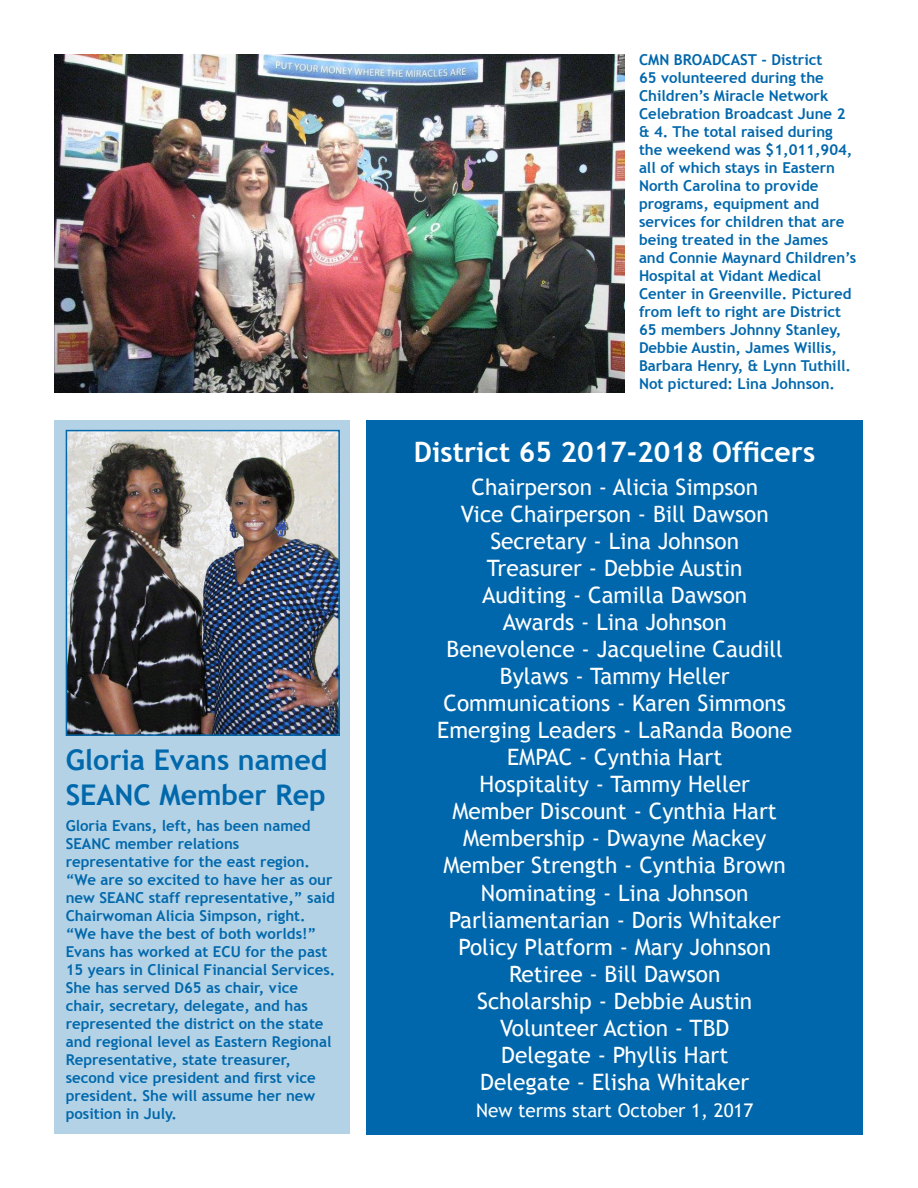
<style>
.page{position:relative;width:918px;height:1188px;background:#fff}
.page>*{position:absolute;margin:0;border:0;box-sizing:border-box;transform-origin:0 0}
.t1{font:700 28.5px "Trebuchet MS";color:#0168ab}
.t2{font:700 28.2px "Trebuchet MS";color:#fff}
.t3{font:22.5px "Trebuchet MS";color:#fff}
.t4{font:18.75px "Trebuchet MS";color:#fff}
.t5{font:700 15px/18px "Trebuchet MS";color:#0168ab}
.t6{font:700 15px/18px "Trebuchet MS";color:#0067ac}
</style>
<div class="page">
<div style="left:366px;top:420px;width:497px;height:714px;background:#0067ac"></div>
<img style="left:54px;top:54px;width:570px;height:338px">
<div style="left:55px;top:420px;width:295px;height:713px;background:#b3d2e6"></div>
<img style="left:69px;top:433px;width:268px;height:300px">
<div style="left:66px;top:430px;width:274px;height:306px;border:2px solid #0168ab"></div>
<p class="t1" style="left:66px;top:742px;width:263px">Gloria Evans named</p>
<p class="t1" style="left:66px;top:777px;width:262px">SEANC Member Rep</p>
<p class="t5" style="left:66px;top:816px;width:246px">Gloria Evans, left, has been named</p>
<p class="t5" style="left:66px;top:834px;width:271px">SEANC member relations representative for the east region. “We are so excited to have her as our new SEANC staff representative,” said Chairwoman Alicia Simpson, right. “We have the best of both worlds!” Evans has worked at ECU for the past 15 years in Clinical Financial Services.<br>She has served D65 as chair, vice chair, secretary, delegate, and has represented the district on the state and regional level as Eastern Regional Representative, state treasurer, second vice president and first vice president. She will assume her new position in July.</p>
<p class="t6" style="left:639px;top:51px;width:219px">CMN BROADCAST - District<br>65 volunteered during the<br>Children’s Miracle Network<br>Celebration Broadcast June 2 &amp; 4. The total raised during the weekend was $1,011,904, all of which stays in Eastern<br>North Carolina to provide programs, equipment and services for children that are being treated in the James and Connie Maynard Children’s<br>Hospital at Vidant Medical<br>Center in Greenville. Pictured from left to right are District<br>65 members Johnny Stanley,<br>Debbie Austin, James Willis,<br>Barbara Henry, &amp; Lynn Tuthill.<br>Not pictured: Lina Johnson.</p>
<p class="t2" style="left:414px;top:435px;width:403px">District 65 2017-2018 Officers</p>
<p class="t3" style="left:471px;top:473px;width:288px">Chairperson - Alicia Simpson</p>
<p class="t3" style="left:461px;top:500px;width:310px">Vice Chairperson - Bill Dawson</p>
<p class="t3" style="left:490px;top:527px;width:250px">Secretary - Lina Johnson</p>
<p class="t3" style="left:487px;top:555px;width:257px">Treasurer - Debbie Austin</p>
<p class="t3" style="left:482px;top:582px;width:267px">Auditing - Camilla Dawson</p>
<p class="t3" style="left:503px;top:609px;width:226px">Awards - Lina Johnson</p>
<p class="t3" style="left:447px;top:636px;width:338px">Benevolence - Jacqueline Caudill</p>
<p class="t3" style="left:500px;top:663px;width:231px">Bylaws - Tammy Heller</p>
<p class="t3" style="left:443px;top:690px;width:344px">Communications - Karen Simmons</p>
<p class="t3" style="left:437px;top:717px;width:357px">Emerging Leaders - LaRanda Boone</p>
<p class="t3" style="left:507px;top:744px;width:217px">EMPAC - Cynthia Hart</p>
<p class="t3" style="left:480px;top:771px;width:272px">Hospitality - Tammy Heller</p>
<p class="t3" style="left:453px;top:798px;width:326px">Member Discount - Cynthia Hart</p>
<p class="t3" style="left:463px;top:825px;width:304px">Membership - Dwayne Mackey</p>
<p class="t3" style="left:444px;top:852px;width:344px">Member Strength - Cynthia Brown</p>
<p class="t3" style="left:481px;top:879px;width:269px">Nominating - Lina Johnson</p>
<p class="t3" style="left:449px;top:906px;width:334px">Parliamentarian - Doris Whitaker</p>
<p class="t3" style="left:459px;top:933px;width:314px">Policy Platform - Mary Johnson</p>
<p class="t3" style="left:509px;top:961px;width:213px">Retiree - Bill Dawson</p>
<p class="t3" style="left:477px;top:988px;width:277px">Scholarship - Debbie Austin</p>
<p class="t3" style="left:500px;top:1015px;width:231px">Volunteer Action - TBD</p>
<p class="t3" style="left:501px;top:1042px;width:229px">Delegate - Phyllis Hart</p>
<p class="t3" style="left:480px;top:1069px;width:270px">Delegate - Elisha Whitaker</p>
<p class="t4" style="left:476px;top:1100px;width:279px">New terms start October 1, 2017</p>
</div>
